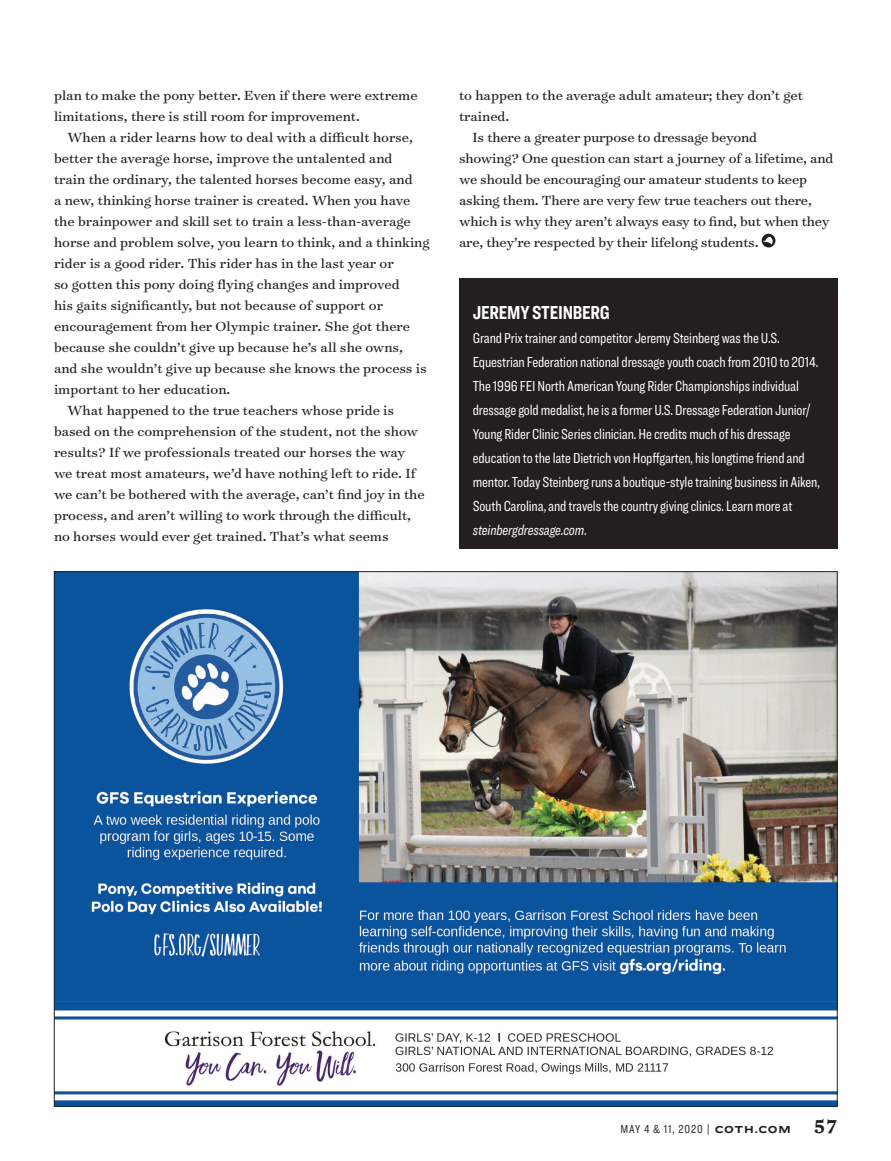
<style>
.page{position:relative;width:891px;height:1161px;background:#fff}
.page>*{position:absolute;margin:0;border:0;box-sizing:border-box;transform-origin:0 0}
.t1{font:700 19.5px "Ringside Compressed";letter-spacing:-.01em;color:#fff}
.New_bodytext{font:15px/21px "Surveyor Text";color:#231f20}
.t2{font:15px/24px "Ringside Compressed";letter-spacing:-.01em;color:#fff}
.t3{font:12px "Ringside Compressed";letter-spacing:.075em;color:#231f20}
.s1{font-style:italic}
.s2{font-family:"Ringside Extra Wide";font-weight:700;font-size:10.5px}
.s3{font-family:"Mercury Text G1";font-weight:700;font-size:21px}
</style>
<div class="page">
<img style="left:56px;top:573px;width:780px;height:532px">
<div style="left:459px;top:278px;width:378px;height:271px;background:#231f20"></div>
<svg style="left:762px;top:234px;width:13px;height:13px"></svg>
<p class="New_bodytext" style="left:54px;top:85px;width:365px">plan to make the pony better. Even if there were extreme limitations, there is still room for improvement.</p>
<p class="New_bodytext" style="left:54px;top:127px;width:377px;text-indent:14px">When a rider learns how to deal with a difficult horse, better the average horse, improve the untalented and<br>train the ordinary, the talented horses become easy, and<br>a new, thinking horse trainer is created. When you have the brainpower and skill set to train a less-than-average horse and problem solve, you learn to think, and a thinking rider is a good rider. This rider has in the last year or<br>so gotten this pony doing flying changes and improved<br>his gaits significantly, but not because of support or encouragement from her Olympic trainer. She got there because she couldn’t give up because he’s all she owns, and she wouldn’t give up because she knows the process is important to her education.</p>
<p class="New_bodytext" style="left:54px;top:400px;width:372px;text-indent:14px">What happened to the true teachers whose pride is based on the comprehension of the student, not the show results? If we professionals treated our horses the way we treat most amateurs, we’d have nothing left to ride. If we can’t be bothered with the average, can’t find joy in the process, and aren’t willing to work through the difficult, no horses would ever get trained. That’s what seems</p>
<p class="New_bodytext" style="left:459px;top:85px;width:346px">to happen to the average adult amateur; they don’t get trained.</p>
<p class="New_bodytext" style="left:459px;top:127px;width:376px;text-indent:14px">Is there a greater purpose to dressage beyond<br>showing? One question can start a journey of a lifetime, and we should be encouraging our amateur students to keep asking them. There are very few true teachers out there, which is why they aren’t always easy to find, but when they are, they’re respected by their lifelong students.</p>
<p class="t1" style="left:473px;top:299px;width:139px">JEREMY STEINBERG</p>
<p class="t2" style="left:473px;top:326px;width:349px">Grand Prix trainer and competitor Jeremy Steinberg was the U.S.<br>Equestrian Federation national dressage youth coach from 2010 to 2014.<br>The 1996 FEI North American Young Rider Championships individual dressage gold medalist, he is a former U.S. Dressage Federation Junior/ Young Rider Clinic Series clinician. He credits much of his dressage education to the late Dietrich von Hopffgarten, his longtime friend and mentor. Today Steinberg runs a boutique-style training business in Aiken, South Carolina, and travels the country giving clinics. Learn more at <span class="s1">steinbergdressage.com</span>.</p>
<p class="t3" style="left:620px;top:1121px;width:218px">MAY 4 &amp; 11, 2020 | <span class="s2">COTH.COM</span> <span class="s3">57</span></p>
</div>
